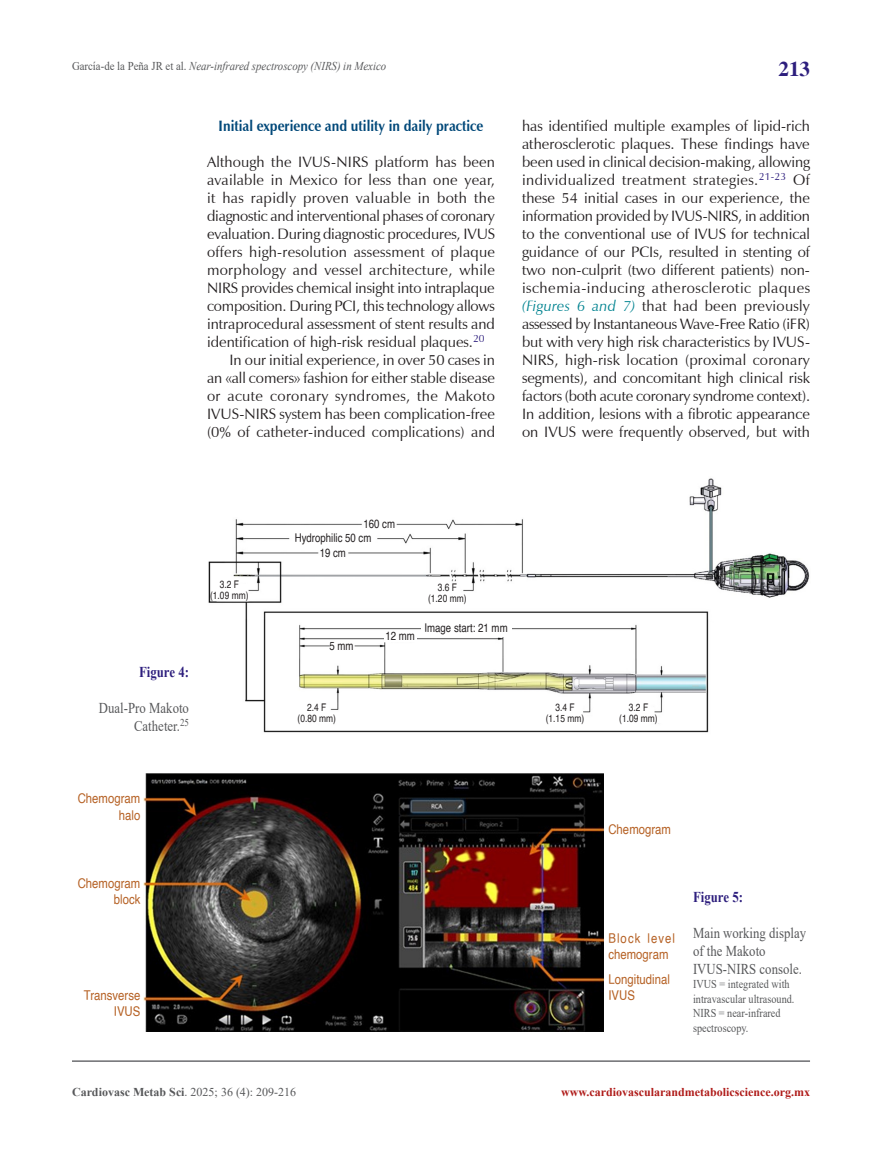
<style>
.page{position:relative;width:893px;height:1149px;background:#fff}
.page>*{position:absolute;margin:0;border:0;box-sizing:border-box;transform-origin:0 0}
.t1{font:700 21px "Times";color:#2d1e7d}
.A-TEXTO{font:15px/18px "Zapf Humanist 601 BT";color:#231f20;text-align:justify}
._1er_Párrafo{font:15px/18px "Zapf Humanist 601 BT";color:#231f20;text-align:justify}
.PIE_-_FIGURA{font:15px/18px "Times New Roman";color:#57585a;text-align:right;scale:.85 1}
.Subtítulo_-_2{font:700 15px "Zapf Humanist 601 BT";color:#014879;scale:.9 1}
.PIE_-_FIGURA-2{font:700 15px "Times New Roman";color:#2d1e7d;scale:.85 1}
.Texto_-_Figura{font:13.5px/16.2px "Helvetica";letter-spacing:.005em;color:#b56023;text-align:right;scale:.84 1}
.Texto_-_Figura-2{font:13.5px/16.2px "Helvetica";letter-spacing:.05em;color:#b56023;scale:.84 1}
.PIE_-_FIGURA-3{font:12px/14.4px "Times New Roman";color:#57585a;scale:.85 1}
.t2{font:italic 12px "Times New Roman";color:#57585a;scale:.9 1}
.Texto_-_Figura-3{font:12px "Helvetica";letter-spacing:.005em;color:#231f20;scale:.8 1}
.t3{font:700 12px "Times New Roman";color:#af1b19}
.PIE_-_FIGURA-4{font:12px "Times New Roman";color:#57585a}
.Texto_-_Figura-4{font:10.5px "Helvetica";letter-spacing:.005em;color:#231f20;scale:.8 1}
.s1{font-style:normal}
.s2{font-style:italic;color:#008390}
.s3{font-weight:700}
</style>
<div class="page">
<hr style="left:72px;top:1059px;width:738px;height:2px;background:#6c6d70">
<img style="left:208px;top:478px;width:602px;height:255px">
<div style="left:421px;top:622px;width:90px;height:14px;background:#fff"></div>
<div style="left:384px;top:631px;width:32px;height:10px;background:#fff"></div>
<img style="left:144px;top:773px;width:460px;height:258px">
<p class="t2" style="left:72px;top:57px;width:351px"><span class="s1">García-de la Peña JR et al.</span> Near-infrared spectroscopy (NIRS) in Mexico</p>
<p class="Subtítulo_-_2" style="left:219px;top:116px;width:296px">Initial experience and utility in daily practice</p>
<p class="_1er_Párrafo" style="left:207px;top:152px;width:290px">Although the IVUS-NIRS platform has been available in Mexico for less than one year, it has rapidly proven valuable in both the diagnostic and interventional phases of coronary evaluation. During diagnostic procedures, IVUS offers high-resolution assessment of plaque morphology and vessel architecture, while NIRS provides chemical insight into intraplaque composition. During PCI, this technology allows intraprocedural assessment of stent results and identification of high-risk residual plaques.<sup>20</sup></p>
<p class="A-TEXTO" style="left:207px;top:350px;width:290px;text-indent:22px">In our initial experience, in over 50 cases in an «all comers» fashion for either stable disease or acute coronary syndromes, the Makoto IVUS-NIRS system has been complication-free (0% of catheter-induced complications) and</p>
<h1 class="t1" style="left:778px;top:56px;width:33px">213</h1>
<p class="A-TEXTO" style="left:522px;top:116px;width:290px">has identified multiple examples of lipid-rich atherosclerotic plaques. These findings have been used in clinical decision-making, allowing individualized treatment strategies.<sup>21-23</sup> Of these 54 initial cases in our experience, the information provided by IVUS-NIRS, in addition to the conventional use of IVUS for technical guidance of our PCIs, resulted in stenting of two non-culprit (two different patients) non&shy;ischemia-inducing atherosclerotic plaques <span class="s2">(Figures 6 and 7)</span> that had been previously assessed by Instantaneous Wave-Free Ratio (iFR) but with very high risk characteristics by IVUS-NIRS, high-risk location (proximal coronary segments), and concomitant high clinical risk factors (both acute coronary syndrome context).<br>In addition, lesions with a fibrotic appearance on IVUS were frequently observed, but with</p>
<p class="Texto_-_Figura-4" style="left:220px;top:576px;width:26px">3.2 F</p>
<p class="Texto_-_Figura-4" style="left:210px;top:586px;width:50px">(1.09 mm)</p>
<p class="PIE_-_FIGURA-2" style="left:139px;top:661px;width:60px">Figure 4:</p>
<p class="PIE_-_FIGURA" style="left:99px;top:698px;width:107px">Dual-Pro Makoto<br>Catheter.<sup>25</sup></p>
<p class="Texto_-_Figura" style="left:78px;top:790px;width:76px">Chemogram halo</p>
<p class="Texto_-_Figura" style="left:78px;top:874px;width:76px">Chemogram block</p>
<p class="Texto_-_Figura" style="left:84px;top:987px;width:69px">Transverse<br>IVUS</p>
<p class="Texto_-_Figura-3" style="left:363px;top:514px;width:41px">160 cm</p>
<p class="Texto_-_Figura-3" style="left:295px;top:528px;width:97px">Hydrophilic 50 cm</p>
<p class="Texto_-_Figura-3" style="left:320px;top:543px;width:34px">19 cm</p>
<p class="Texto_-_Figura-3" style="left:330px;top:636px;width:32px">5 mm</p>
<p class="Texto_-_Figura-3" style="left:385px;top:626px;width:38px">12 mm</p>
<p class="Texto_-_Figura-4" style="left:438px;top:579px;width:26px">3.6 F</p>
<p class="Texto_-_Figura-4" style="left:428px;top:589px;width:50px">(1.20 mm)</p>
<p class="Texto_-_Figura-3" style="left:424px;top:618px;width:105px">Image start: 21 mm</p>
<p class="Texto_-_Figura-4" style="left:307px;top:699px;width:26px">2.4 F</p>
<p class="Texto_-_Figura-4" style="left:297px;top:710px;width:50px">(0.80 mm)</p>
<p class="Texto_-_Figura-4" style="left:555px;top:699px;width:26px">3.4 F</p>
<p class="Texto_-_Figura-4" style="left:546px;top:710px;width:50px">(1.15 mm)</p>
<p class="Texto_-_Figura-4" style="left:629px;top:699px;width:26px">3.2 F</p>
<p class="Texto_-_Figura-4" style="left:619px;top:710px;width:50px">(1.09 mm)</p>
<p class="Texto_-_Figura" style="left:608px;top:820px;width:76px">Chemogram</p>
<p class="Texto_-_Figura-2" style="left:608px;top:930px;width:81px">Block level chemogram</p>
<p class="Texto_-_Figura" style="left:608px;top:970px;width:75px">Longitudinal</p>
<p class="Texto_-_Figura" style="left:608px;top:987px;width:33px">IVUS</p>
<p class="PIE_-_FIGURA-2" style="left:693px;top:885px;width:60px">Figure 5:</p>
<p class="PIE_-_FIGURA" style="left:693px;top:923px;width:135px;text-align:left">Main working display of the Makoto<br>IVUS-NIRS console.</p>
<p class="PIE_-_FIGURA-3" style="left:693px;top:976px;width:121px">IVUS = integrated with intravascular ultrasound.<br>NIRS = near-infrared spectroscopy.</p>
<p class="PIE_-_FIGURA-4" style="left:72px;top:1083px;width:226px"><span class="s3">Cardiovasc Metab Sci</span>. 2025; 36 (4): 209-216</p>
<p class="t3" style="left:561px;top:1082px;width:250px">www.cardiovascularandmetabolicscience.org.mx</p>
</div>
